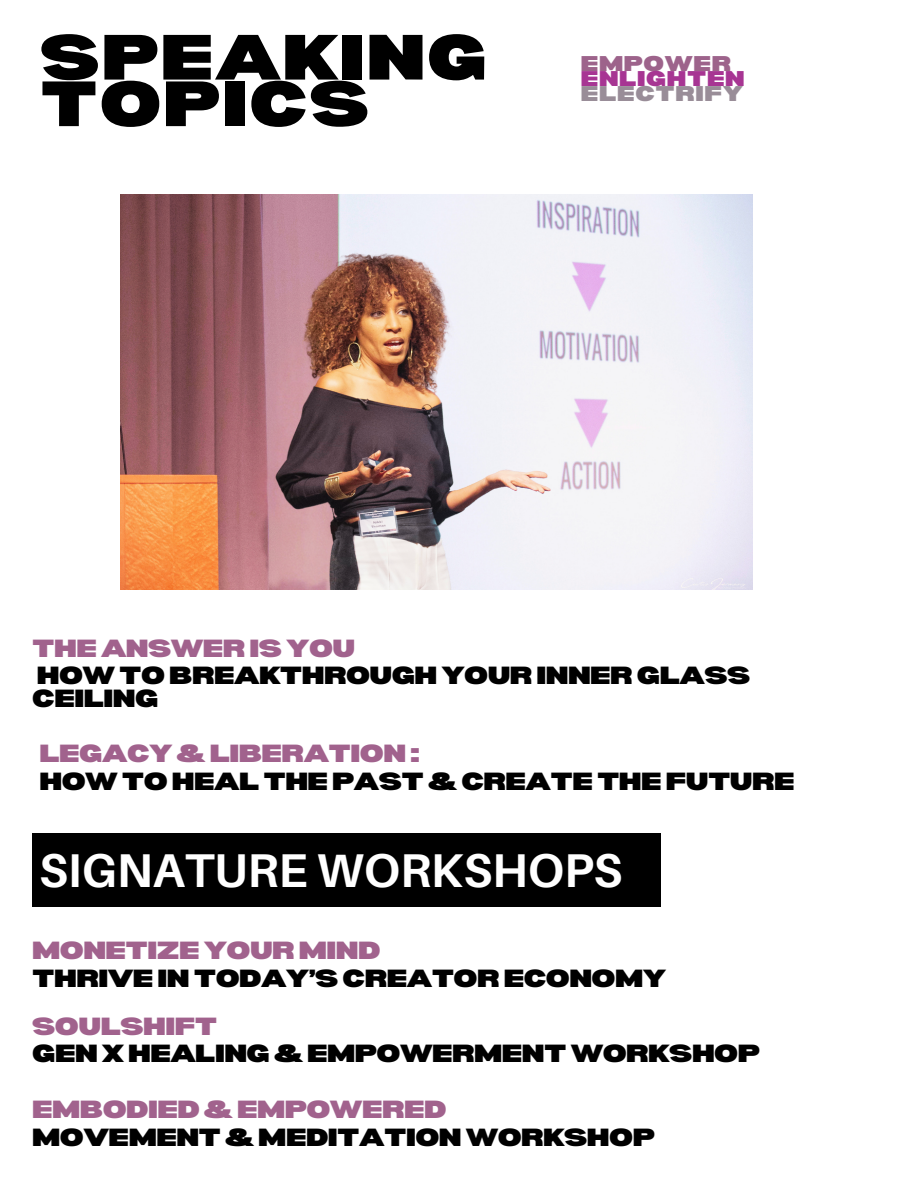
<style>
.page{position:relative;width:918px;height:1188px;background:#fff}
.page>*{position:absolute;margin:0;border:0;box-sizing:border-box;transform-origin:0 0}
.t1{font:900 expanded 62.55px/46.5px "Bernoru";color:#000}
.t2{font:700 47.4px "Aileron";color:#fff}
.t3{font:900 expanded 24.3px/22.5px "Bernoru";letter-spacing:-.05em;color:#000}
.t4{font:900 expanded 24.3px "Bernoru";letter-spacing:-.05em;color:#a1628d}
.t5{font:900 expanded 20.85px "Bernoru";color:#a73593}
.t6{font:900 expanded 20.85px "Bernoru";color:#998d98}
.t7{font:900 expanded 20.85px "Bernoru";color:#9d638b}
</style>
<div class="page">
<img style="left:120px;top:194px;width:632px;height:396px">
<img style="left:204px;top:203px;width:356px;height:386px">
<div style="left:32px;top:833px;width:628px;height:74px;background:#000"></div>
<p class="t1" style="left:39px;top:32px;width:450px">SPEAKING<br>TOPICS</p>
<h1 class="t7" style="left:580px;top:52px;width:152px">EMPOWER</h1>
<p class="t5" style="left:580px;top:67px;width:166px">ENLIGHTEN</p>
<p class="t6" style="left:580px;top:82px;width:164px">ELECTRIFY</p>
<h3 class="t4" style="left:32px;top:634px;width:325px">THE ANSWER IS YOU</h3>
<p class="t3" style="left:32px;top:664px;width:720px">HOW TO BREAKTHROUGH YOUR INNER GLASS<br>CEILING</p>
<p class="t4" style="left:39px;top:740px;width:383px">LEGACY &amp; LIBERATION :</p>
<p class="t3" style="left:39px;top:770px;width:757px">HOW TO HEAL THE PAST &amp; CREATE THE FUTURE</p>
<p class="t2" style="left:39px;top:841px;width:585px">SIGNATURE WORKSHOPS</p>
<h2 class="t4" style="left:32px;top:936px;width:350px">MONETIZE YOUR MIND</h2>
<p class="t3" style="left:32px;top:966px;width:636px">THRIVE IN TODAY’S CREATOR ECONOMY</p>
<p class="t4" style="left:32px;top:1012px;width:187px">SOULSHIFT</p>
<p class="t3" style="left:32px;top:1041px;width:730px">GEN X HEALING &amp; EMPOWERMENT WORKSHOP</p>
<p class="t4" style="left:32px;top:1095px;width:416px">EMBODIED &amp; EMPOWERED</p>
<p class="t3" style="left:32px;top:1125px;width:625px">MOVEMENT &amp; MEDITATION WORKSHOP</p>
</div>
